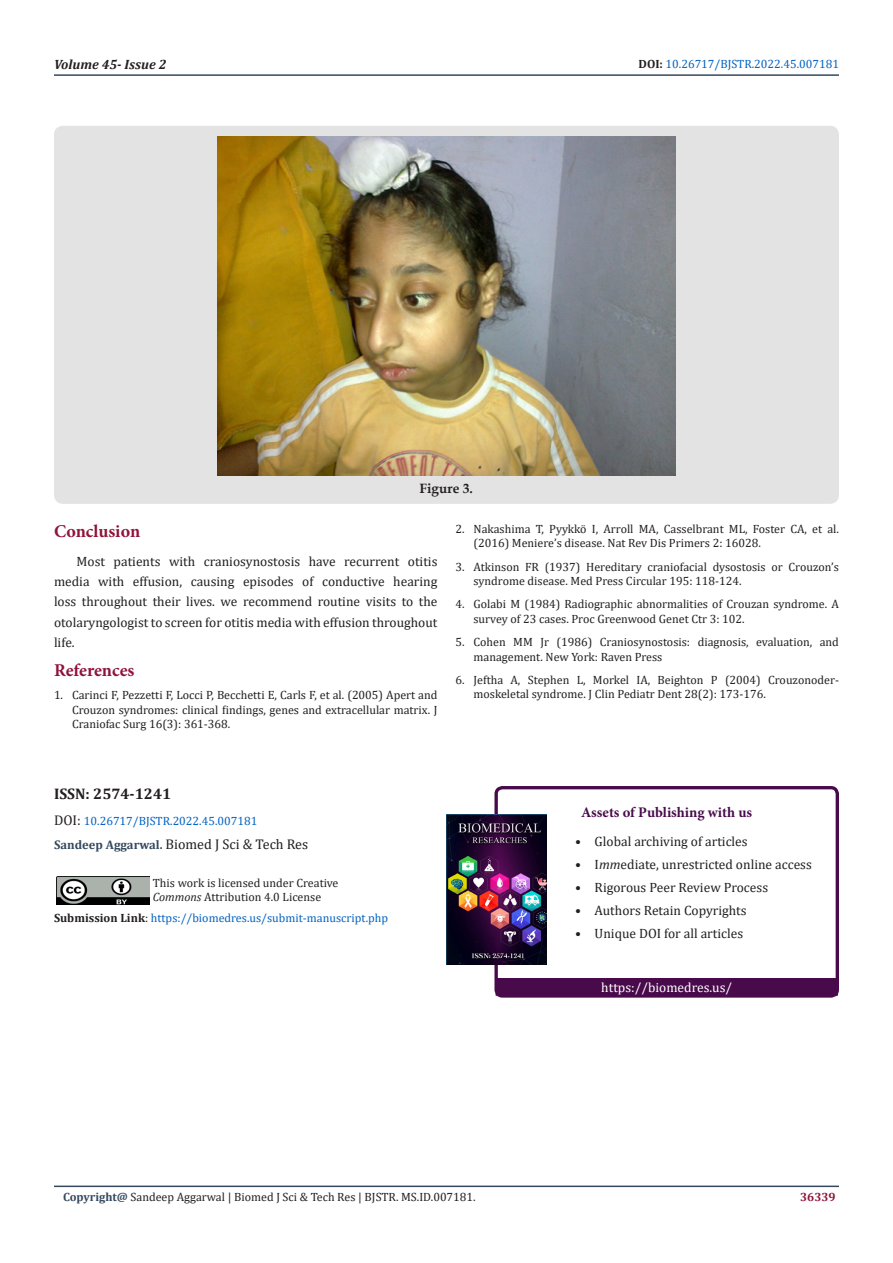
<style>
.page{position:relative;width:893px;height:1263px;background:#fff}
.page>*{position:absolute;margin:0;border:0;box-sizing:border-box;transform-origin:0 0}
.List_Paragraph{font:700 18px "Minion Pro";letter-spacing:-.005em;color:#8f133a}
.t1{font:700 15.3px "Cambria";color:#231f20}
.t2{font:700 14.7px "Minion Pro";color:#480a4b}
.t3{font:14.1px "Cambria";color:#231f20}
.t4{font:13.5px/20.2px "Cambria";color:#231f20;text-align:justify}
.t5{font:13.5px "Cambria";color:#fff}
.t6{font:italic 700 13.5px "Cambria";color:#231f20}
.t7{font:700 13.5px "Book Antiqua";color:#231f20}
.t8{font:12px/14.4px "Cambria";color:#231f20}
.t9{font:12px "Cambria";color:#0563c1}
.t10{font:700 12px "Cambria";color:#8f133a}
.s1{font-weight:700;color:#231f20}
.s2{font-size:14.1px;color:#231f20}
.s3{font-weight:700;font-size:12.6px;color:#34495e}
.s4{font-style:italic}
.s5{color:#231f20}
.s6{font-weight:700;color:#34495e}
</style>
<div class="page">
<hr style="left:54px;top:1185px;width:785px;height:2px;background:#34495e">
<hr style="left:54px;top:74px;width:785px;height:2px;background:#34495e">
<div style="left:54px;top:126px;width:785px;height:378px;background:#e3e3e3;border-radius:9px"></div>
<img style="left:218px;top:136px;width:458px;height:339px">
<div style="left:494px;top:786px;width:345px;height:212px;border:3px solid #480a4b;border-radius:6px"></div>
<div style="left:496px;top:978px;width:341px;height:17px;background:#480a4b"></div>
<div style="left:496px;top:978px;width:342px;height:18px;border:1px solid #480a4b"></div>
<img style="left:447px;top:814px;width:100px;height:150px">
<img style="left:57px;top:876px;width:93px;height:29px">
<p class="t6" style="left:54px;top:55px;width:114px">Volume 45- Issue 2</p>
<p class="t9" style="left:639px;top:57px;width:202px"><span class="s1">DOI:</span> 10.26717/BJSTR.2022.45.007181</p>
<p class="t7" style="left:420px;top:479px;width:55px">Figure 3.</p>
<p class="List_Paragraph" style="left:54px;top:518px;width:88px">Conclusion</p>
<p class="t4" style="left:54px;top:551px;width:385px;text-indent:22px">Most patients with craniosynostosis have recurrent otitis media with effusion, causing episodes of conductive hearing loss throughout their lives. we recommend routine visits to the otolaryngologist to screen for otitis media with effusion throughout life.</p>
<p class="List_Paragraph" style="left:54px;top:658px;width:82px">References</p>
<p class="t8" style="left:72px;top:688px;width:367px;text-align:justify;text-indent:-18px">1. Carinci F, Pezzetti F, Locci P, Becchetti E, Carls F, et al. (2005) Apert and Crouzon syndromes: clinical findings, genes and extracellular matrix. J Craniofac Surg 16(3): 361-368.</p>
<p class="t8" style="left:473px;top:521px;width:367px;text-indent:-18px">2. Nakashima T, Pyykkö I, Arroll MA, Casselbrant ML, Foster CA, et al. (2016) Meniere’s disease. Nat Rev Dis Primers 2: 16028.</p>
<p class="t8" style="left:473px;top:559px;width:367px;text-indent:-18px">3. Atkinson FR (1937) Hereditary craniofacial dysostosis or Crouzon’s syndrome disease. Med Press Circular 195: 118-124.</p>
<p class="t8" style="left:473px;top:597px;width:367px;text-indent:-18px">4. Golabi M (1984) Radiographic abnormalities of Crouzan syndrome. A survey of 23 cases. Proc Greenwood Genet Ctr 3: 102.</p>
<p class="t8" style="left:473px;top:635px;width:367px;text-indent:-18px">5. Cohen MM Jr (1986) Craniosynostosis: diagnosis, evaluation, and management. New York: Raven Press</p>
<p class="t8" style="left:473px;top:673px;width:367px;text-indent:-18px">6. Jeftha A, Stephen L, Morkel IA, Beighton P (2004) Crouzonoder&shy;moskeletal syndrome. J Clin Pediatr Dent 28(2): 173-176.</p>
<p class="t1" style="left:54px;top:783px;width:119px">ISSN: 2574-1241</p>
<p class="t9" style="left:54px;top:814px;width:205px"><span class="s2">DOI:</span> 10.26717/BJSTR.2022.45.007181</p>
<p class="t3" style="left:54px;top:835px;width:256px"><span class="s3">Sandeep Aggarwal.</span> Biomed J Sci &amp; Tech Res</p>
<p class="t8" style="left:153px;top:875px;width:187px">This work is licensed under Creative</p>
<p class="t8" style="left:153px;top:890px;width:170px"><span class="s4">Commons</span> Attribution 4.0 License</p>
<p class="t9" style="left:54px;top:911px;width:336px"><span class="s1">Submission Link</span><span class="s5">:</span> https://biomedres.us/submit-manuscript.php</p>
<p class="t2" style="left:581px;top:802px;width:172px">Assets of Publishing with us</p>
<p class="t4" style="left:575px;top:831px;width:174px">• Global archiving of articles</p>
<p class="t4" style="left:575px;top:854px;width:238px">• I<span class="s4">mm</span>ediate, unrestricted online access</p>
<p class="t4" style="left:575px;top:877px;width:194px">• Rigorous Peer Review Process</p>
<p class="t4" style="left:575px;top:900px;width:173px">• Authors Retain Copyrights</p>
<p class="t4" style="left:575px;top:923px;width:169px">• Unique DOI for all articles</p>
<p class="t5" style="left:601px;top:979px;width:132px">https://biomedres.us/</p>
<p class="t8" style="left:63px;top:1190px;width:414px"><span class="s6">Copyright@</span> Sandeep Aggarwal | Biomed J Sci &amp; Tech Res | BJSTR. MS.ID.007181.</p>
<p class="t10" style="left:800px;top:1188px;width:37px">36339</p>
</div>
